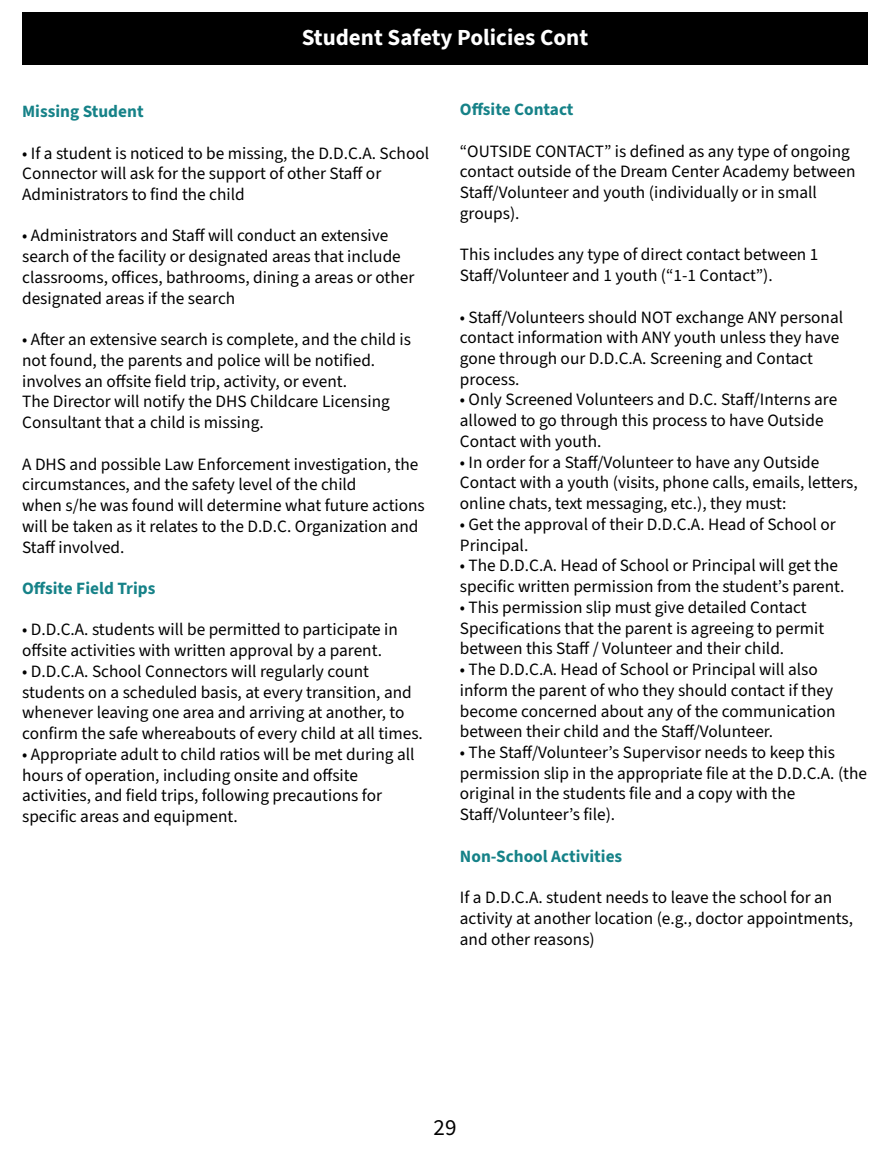
<style>
.page{position:relative;width:890px;height:1152px;background:#fff}
.page>*{position:absolute;margin:0;border:0;box-sizing:border-box;transform-origin:0 0}
.t1{font:700 23.2px "Source Sans 3";color:#fff}
.t2{font:23.2px "Source Sans 3";color:#000}
.t3{font:17.2px/20.8px "Source Sans 3";color:#000}
.t4{font:700 17.2px "Source Sans 3";color:#168288}
</style>
<div class="page">
<div style="left:22px;top:12px;width:846px;height:53px;background:#000"></div>
<h1 class="t1" style="left:302px;top:22px;width:288px">Student Safety Policies Cont</h1>
<p class="t4" style="left:22px;top:100px;width:123px">Missing Student</p>
<p class="t3" style="left:22px;top:142px;width:409px">• If a student is noticed to be missing, the D.D.C.A. School<br>Connector will ask for the support of other Staff or<br>Administrators to find the child</p>
<p class="t3" style="left:22px;top:225px;width:394px">• Administrators and Staff will conduct an extensive search of the facility or designated areas that include classrooms, offices, bathrooms, dining a areas or other designated areas if the search</p>
<p class="t3" style="left:22px;top:329px;width:390px">• After an extensive search is complete, and the child is not found, the parents and police will be notified. involves an offsite field trip, activity, or event.<br>The Director will notify the DHS Childcare Licensing Consultant that a child is missing.</p>
<p class="t3" style="left:22px;top:453px;width:404px">A DHS and possible Law Enforcement investigation, the circumstances, and the safety level of the child<br>when s/he was found will determine what future actions will be taken as it relates to the D.D.C. Organization and Staff involved.</p>
<p class="t4" style="left:22px;top:577px;width:135px">Offsite Field Trips</p>
<p class="t3" style="left:22px;top:619px;width:377px">• D.D.C.A. students will be permitted to participate in offsite activities with written approval by a parent.</p>
<p class="t3" style="left:22px;top:661px;width:402px">• D.D.C.A. School Connectors will regularly count students on a scheduled basis, at every transition, and whenever leaving one area and arriving at another, to confirm the safe whereabouts of every child at all times.</p>
<p class="t3" style="left:22px;top:744px;width:394px">• Appropriate adult to child ratios will be met during all hours of operation, including onsite and offsite activities, and field trips, following precautions for specific areas and equipment.</p>
<p class="t4" style="left:460px;top:98px;width:115px">Offsite Contact</p>
<p class="t3" style="left:460px;top:141px;width:397px">“OUTSIDE CONTACT” is defined as any type of ongoing contact outside of the Dream Center Academy between Staff/Volunteer and youth (individually or in small groups).</p>
<p class="t3" style="left:460px;top:244px;width:360px">This includes any type of direct contact between 1<br>Staff/Volunteer and 1 youth (“1-1 Contact”).</p>
<p class="t3" style="left:460px;top:306px;width:385px">• Staff/Volunteers should NOT exchange ANY personal contact information with ANY youth unless they have gone through our D.D.C.A. Screening and Contact process.</p>
<p class="t3" style="left:460px;top:389px;width:379px">• Only Screened Volunteers and D.C. Staff/Interns are allowed to go through this process to have Outside<br>Contact with youth.</p>
<p class="t3" style="left:460px;top:452px;width:399px">• In order for a Staff/Volunteer to have any Outside<br>Contact with a youth (visits, phone calls, emails, letters, online chats, text messaging, etc.), they must:</p>
<p class="t3" style="left:460px;top:514px;width:377px">• Get the approval of their D.D.C.A. Head of School or<br>Principal.</p>
<p class="t3" style="left:460px;top:555px;width:386px">• The D.D.C.A. Head of School or Principal will get the specific written permission from the student’s parent.</p>
<p class="t3" style="left:460px;top:597px;width:366px">• This permission slip must give detailed Contact<br>Specifications that the parent is agreeing to permit between this Staff / Volunteer and their child.</p>
<p class="t3" style="left:460px;top:659px;width:377px">• The D.D.C.A. Head of School or Principal will also inform the parent of who they should contact if they become concerned about any of the communication between their child and the Staff/Volunteer.</p>
<p class="t3" style="left:460px;top:742px;width:409px">• The Staff/Volunteer’s Supervisor needs to keep this permission slip in the appropriate file at the D.D.C.A. (the original in the students file and a copy with the Staff/Volunteer’s file).</p>
<p class="t4" style="left:460px;top:845px;width:164px">Non-School Activities</p>
<p class="t3" style="left:460px;top:887px;width:395px">If a D.D.C.A. student needs to leave the school for an activity at another location (e.g., doctor appointments, and other reasons)</p>
<h1 class="t2" style="left:434px;top:1112px;width:24px">29</h1>
</div>
